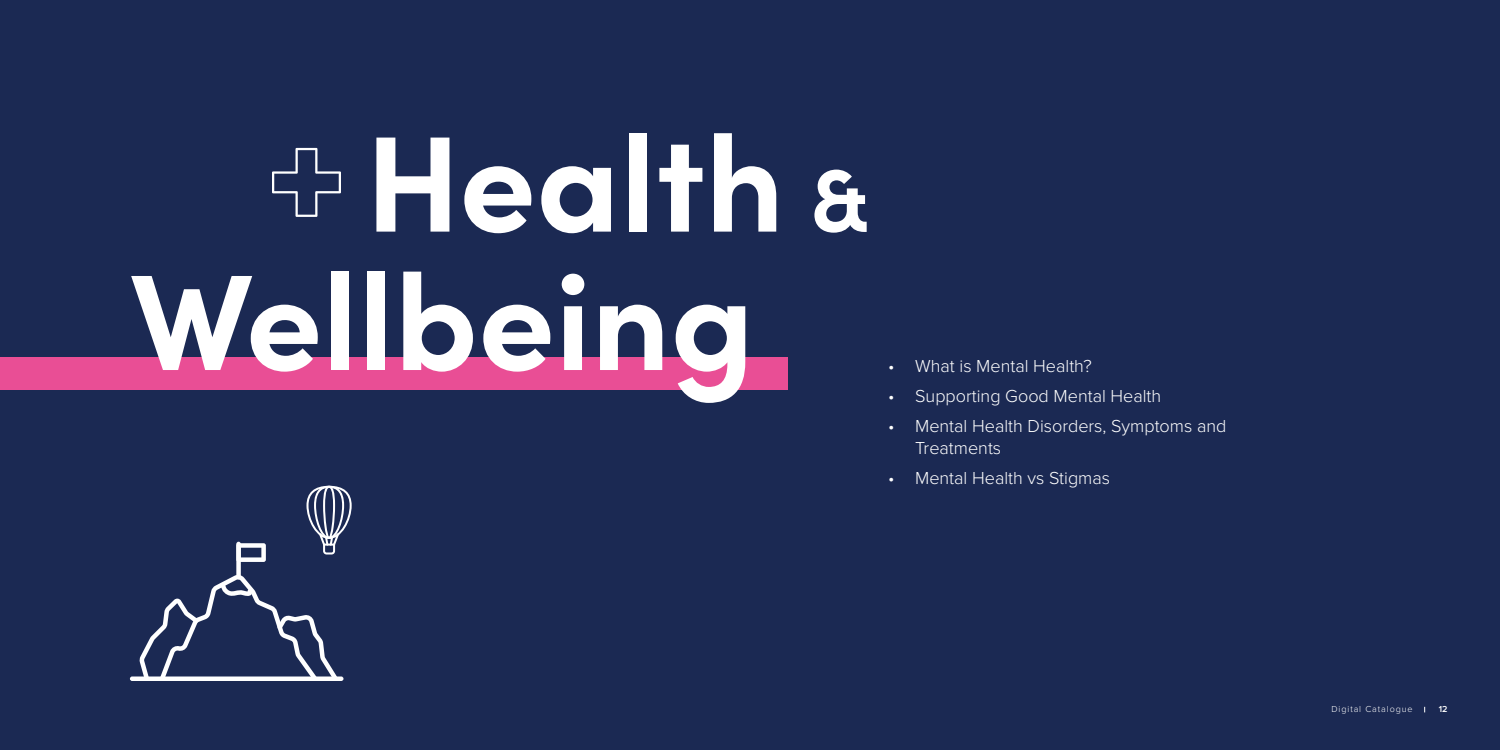
<style>
.page{position:relative;width:1500px;height:750px;background:#1b2953}
.page>*{position:absolute;margin:0;border:0;box-sizing:border-box;transform-origin:0 0}
.t1{font:700 136.5px/138.4px "Sofia Pro";color:#fff;text-align:right}
.t2{font:700 88.5px "Sofia Pro";color:#fff}
.t3{font:300 18px/22.5px "Proxima Nova";color:#fff}
.t4{font:300 9px "Proxima Nova";letter-spacing:.1em;color:#fff}
.t5{font:600 9px "Proxima Nova";color:#fff}
</style>
<div class="page">
<div style="left:0;top:357px;width:788px;height:33px;background:#e94e95"></div>
<svg style="left:272px;top:148px;width:69px;height:69px"></svg>
<hr style="left:130px;top:677px;width:214px;height:4px;background:#fff;border-radius:2px">
<div style="left:236px;top:542px;width:5px;height:37px;background:#fff;border-radius:2px"></div>
<svg style="left:236px;top:543px;width:30px;height:19px"></svg>
<svg style="left:139px;top:574px;width:199px;height:103px"></svg>
<svg style="left:306px;top:486px;width:46px;height:69px"></svg>
<h1 class="t1" style="left:130px;top:104px;width:656px">Health<br>Wellbeing</h1>
<h2 class="t2" style="left:811px;top:132px;width:61px">&amp;</h2>
<p class="t3" style="left:888px;top:353px;width:205px">• What is Mental Health?</p>
<p class="t3" style="left:888px;top:383px;width:275px">• Supporting Good Mental Health</p>
<p class="t3" style="left:915px;top:413px;width:313px;text-indent:-27px">• Mental Health Disorders, Symptoms and<br>Treatments</p>
<p class="t3" style="left:888px;top:466px;width:224px">• Mental Health vs Stigmas</p>
<p class="t4" style="left:1332px;top:703px;width:83px">Digital Catalogue</p>
<p class="t5" style="left:1439px;top:703px;width:10px">12</p>
</div>
